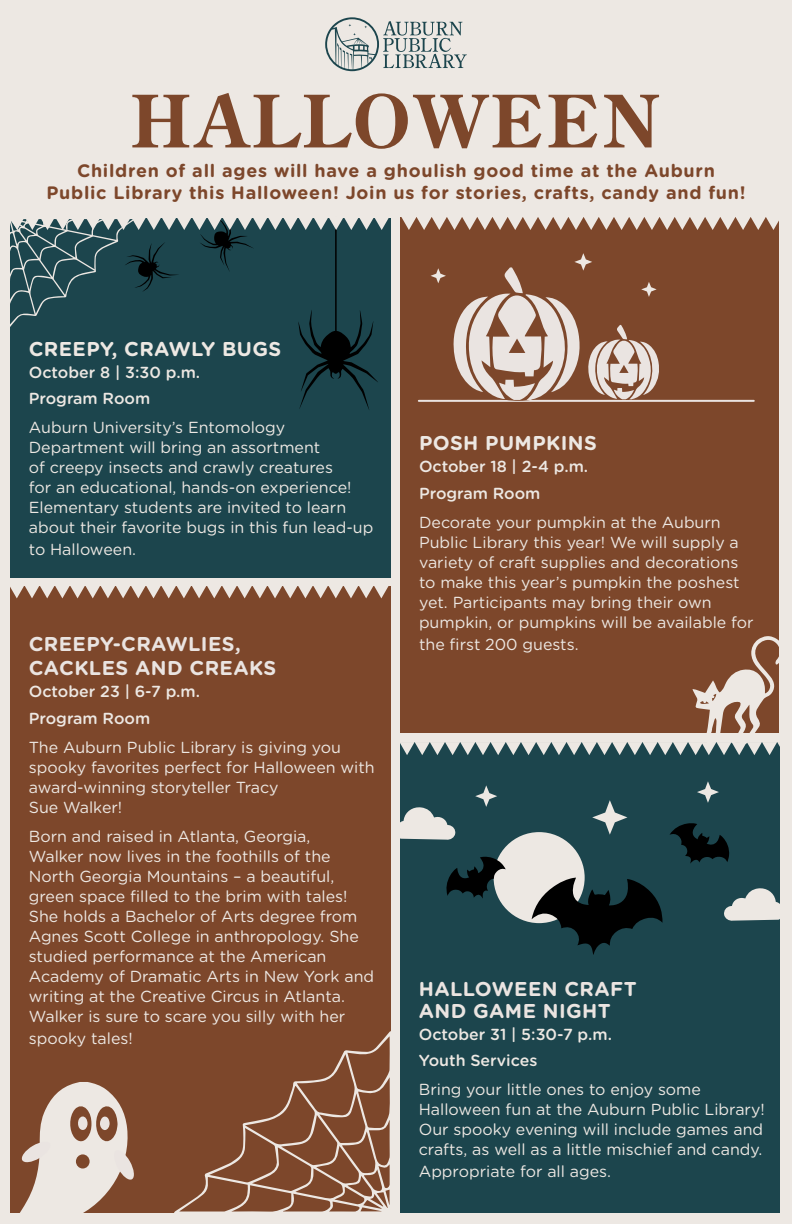
<style>
.page{position:relative;width:792px;height:1224px;background:#ede8e3}
.page>*{position:absolute;margin:0;border:0;box-sizing:border-box;transform-origin:0 0}
.t1{font:700 72px "Century Old Style Std";letter-spacing:.07em;color:#7d472b}
.t2{font:700 20px/22px "Gotham Rounded";letter-spacing:.02em;color:#eae4e1}
.t3{font:700 20px "Gotham Rounded";letter-spacing:.02em;color:#ede8e3}
.t4{font:700 18px/22px "Gotham Rounded";letter-spacing:.04em;color:#7d472b;text-align:center}
.t5{font:16px/20px "Gotham Rounded";color:#ede8e3}
.t6{font:500 16px/26.4px "Gotham Rounded";color:#ede8e3}
</style>
<div class="page">
<div style="left:10px;top:218px;width:381px;height:359px;background:#1c454d"></div>
<div style="left:400px;top:218px;width:378px;height:515px;background:#7d472b"></div>
<svg style="left:325px;top:17px;width:142px;height:54px"></svg>
<svg style="left:401px;top:217px;width:378px;height:13px"></svg>
<div style="left:10px;top:587px;width:381px;height:626px;background:#7d472b"></div>
<svg style="left:10px;top:586px;width:379px;height:12px"></svg>
<div style="left:400px;top:742px;width:380px;height:471px;background:#1c454d"></div>
<svg style="left:670px;top:823px;width:59px;height:41px"></svg>
<div style="left:494px;top:832px;width:91px;height:91px;background:#ede8e3;border-radius:50%"></div>
<svg style="left:532px;top:878px;width:131px;height:77px"></svg>
<svg style="left:446px;top:856px;width:60px;height:43px"></svg>
<svg style="left:724px;top:888px;width:56px;height:33px"></svg>
<svg style="left:475px;top:785px;width:22px;height:22px"></svg>
<svg style="left:592px;top:800px;width:35px;height:35px"></svg>
<svg style="left:697px;top:781px;width:22px;height:22px"></svg>
<svg style="left:400px;top:807px;width:56px;height:33px"></svg>
<svg style="left:174px;top:1031px;width:217px;height:182px"></svg>
<svg style="left:20px;top:1082px;width:114px;height:131px"></svg>
<hr style="left:419px;top:400px;width:335px;height:2px;background:#eae4e1">
<svg style="left:452px;top:253px;width:208px;height:148px"></svg>
<svg style="left:400px;top:636px;width:380px;height:119px"></svg>
<svg style="left:10px;top:218px;width:379px;height:191px"></svg>
<svg style="left:431px;top:268px;width:15px;height:15px"></svg>
<h1 class="t1" style="left:131px;top:74px;width:531px">HALLOWEEN</h1>
<p class="t4" style="left:46px;top:159px;width:701px">Children of all ages will have a ghoulish good time at the Auburn<br>Public Library this Halloween! Join us for stories, crafts, candy and fun!</p>
<p class="t3" style="left:29px;top:334px;width:254px">CREEPY, CRAWLY BUGS</p>
<p class="t6" style="left:29px;top:358px;width:173px">October 8 | 3:30 p.m.<br>Program Room</p>
<p class="t5" style="left:29px;top:417px;width:346px">Auburn University’s Entomology Department will bring an assortment<br>of creepy insects and crawly creatures<br>for an educational, hands-on experience!<br>Elementary students are invited to learn about their favorite bugs in this fun lead-up</p>
<p class="t5" style="left:29px;top:539px;width:109px">to Halloween.</p>
<p class="t3" style="left:419px;top:428px;width:179px">POSH PUMPKINS</p>
<p class="t6" style="left:419px;top:453px;width:171px">October 18 | 2-4 p.m.<br>Program Room</p>
<p class="t5" style="left:419px;top:511px;width:336px">Decorate your pumpkin at the Auburn Public Library this year! We will supply a variety of craft supplies and decorations to make this year’s pumpkin the poshest yet. Participants may bring their own pumpkin, or pumpkins will be available for</p>
<p class="t2" style="left:29px;top:632px;width:214px">CREEPY-CRAWLIES,</p>
<p class="t5" style="left:419px;top:633px;width:161px">the first 200 guests.</p>
<p class="t2" style="left:29px;top:656px;width:249px">CACKLES AND CREAKS</p>
<p class="t6" style="left:29px;top:678px;width:173px">October 23 | 6-7 p.m.<br>Program Room</p>
<p class="t5" style="left:29px;top:736px;width:347px">The Auburn Public Library is giving you spooky favorites perfect for Halloween with award-winning storyteller Tracy<br>Sue Walker!</p>
<p class="t5" style="left:29px;top:825px;width:347px">Born and raised in Atlanta, Georgia,<br>Walker now lives in the foothills of the North Georgia Mountains – a beautiful, green space filled to the brim with tales!<br>She holds a Bachelor of Arts degree from Agnes Scott College in anthropology. She studied performance at the American Academy of Dramatic Arts in New York and writing at the Creative Circus in Atlanta.<br>Walker is sure to scare you silly with her</p>
<p class="t5" style="left:29px;top:1027px;width:106px">spooky tales!</p>
<p class="t2" style="left:419px;top:977px;width:219px">HALLOWEEN CRAFT<br>AND GAME NIGHT</p>
<p class="t6" style="left:419px;top:1021px;width:195px">October 31 | 5:30-7 p.m.<br>Youth Services</p>
<p class="t5" style="left:419px;top:1079px;width:348px">Bring your little ones to enjoy some Halloween fun at the Auburn Public Library!<br>Our spooky evening will include games and crafts, as well as a little mischief and candy.</p>
<p class="t5" style="left:419px;top:1161px;width:194px">Appropriate for all ages.</p>
</div>
